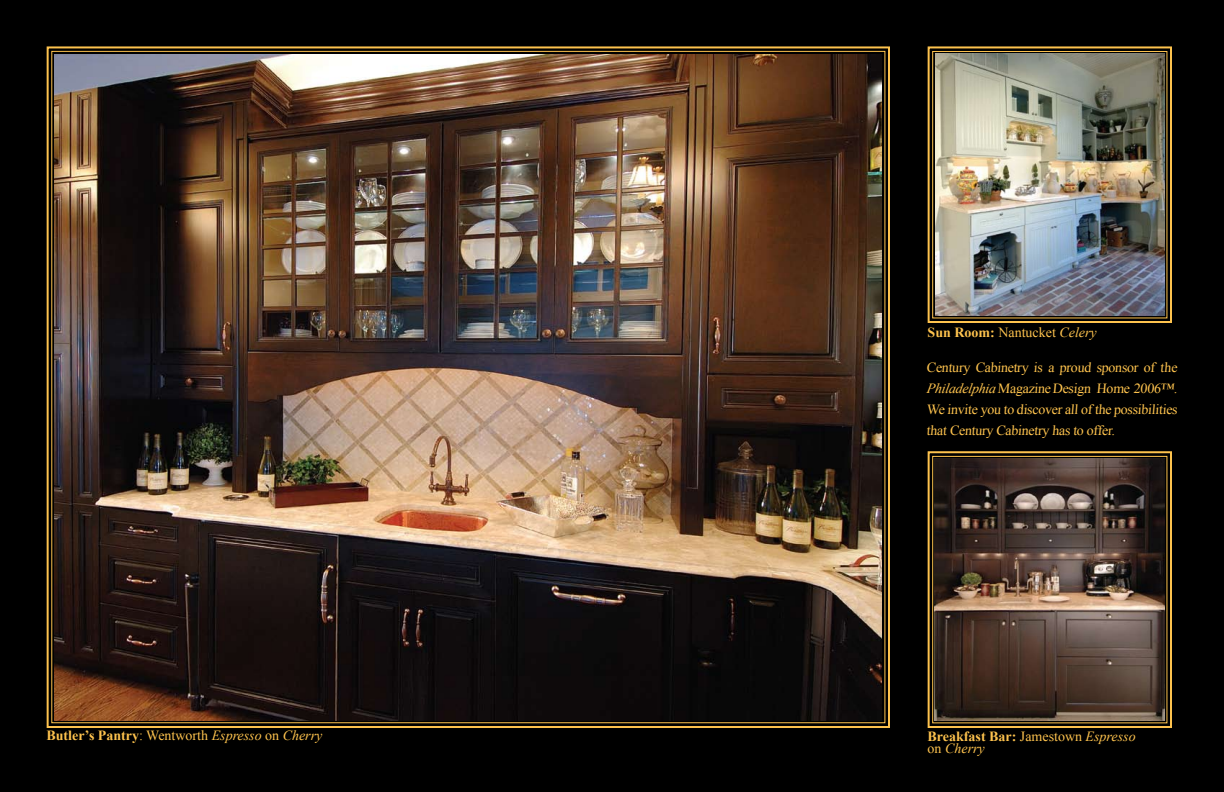
<style>
.page{position:relative;width:1224px;height:792px;background:#000}
.page>*{position:absolute;margin:0;border:0;box-sizing:border-box;transform-origin:0 0}
.t1{font:14px/21px "Times New Roman";color:#fec34e;text-align:justify}
.t2{font:700 14px "Times New Roman";color:#fec34e}
.t3{font:italic 14px/12.8px "Times New Roman";color:#fec34e}
.s1{font-weight:700}
.s2{font-style:italic}
.s3{font-weight:400}
.s4{font-weight:400;font-style:italic}
.s5{font-weight:700;font-style:normal}
.s6{font-style:normal}
</style>
<div class="page">
<img style="left:54px;top:54px;width:828px;height:666px">
<div style="left:928px;top:451px;width:244px;height:277px;border:2px solid #fec34e"></div>
<div style="left:932px;top:456px;width:235px;height:267px;border:1px solid #fec34e"></div>
<img style="left:935px;top:459px;width:230px;height:262px">
<div style="left:928px;top:46px;width:244px;height:277px;border:2px solid #fec34e"></div>
<div style="left:932px;top:51px;width:235px;height:267px;border:1px solid #fec34e"></div>
<img style="left:935px;top:54px;width:229px;height:262px">
<p class="t1" style="left:928px;top:321px;width:171px"><span class="s1">Sun Room:</span> Nantucket <span class="s2">Celery</span></p>
<p class="t1" style="left:927px;top:357px;width:254px">Century Cabinetry is a proud sponsor of the <span class="s2">Philadelphia</span> Magazine Design Home 2006™.<br>We invite you to discover all of the possibilities that Century Cabinetry has to offer.</p>
<p class="t2" style="left:46px;top:726px;width:277px">Butler’s Pantry<span class="s3">: Wentworth</span> <span class="s4">Espresso</span> <span class="s3">on</span> <span class="s4">Cherry</span></p>
<p class="t3" style="left:928px;top:729px;width:210px"><span class="s5">Breakfast Bar:</span> <span class="s6">Jamestown</span> Espresso <span class="s6">on</span> Cherry</p>
</div>
